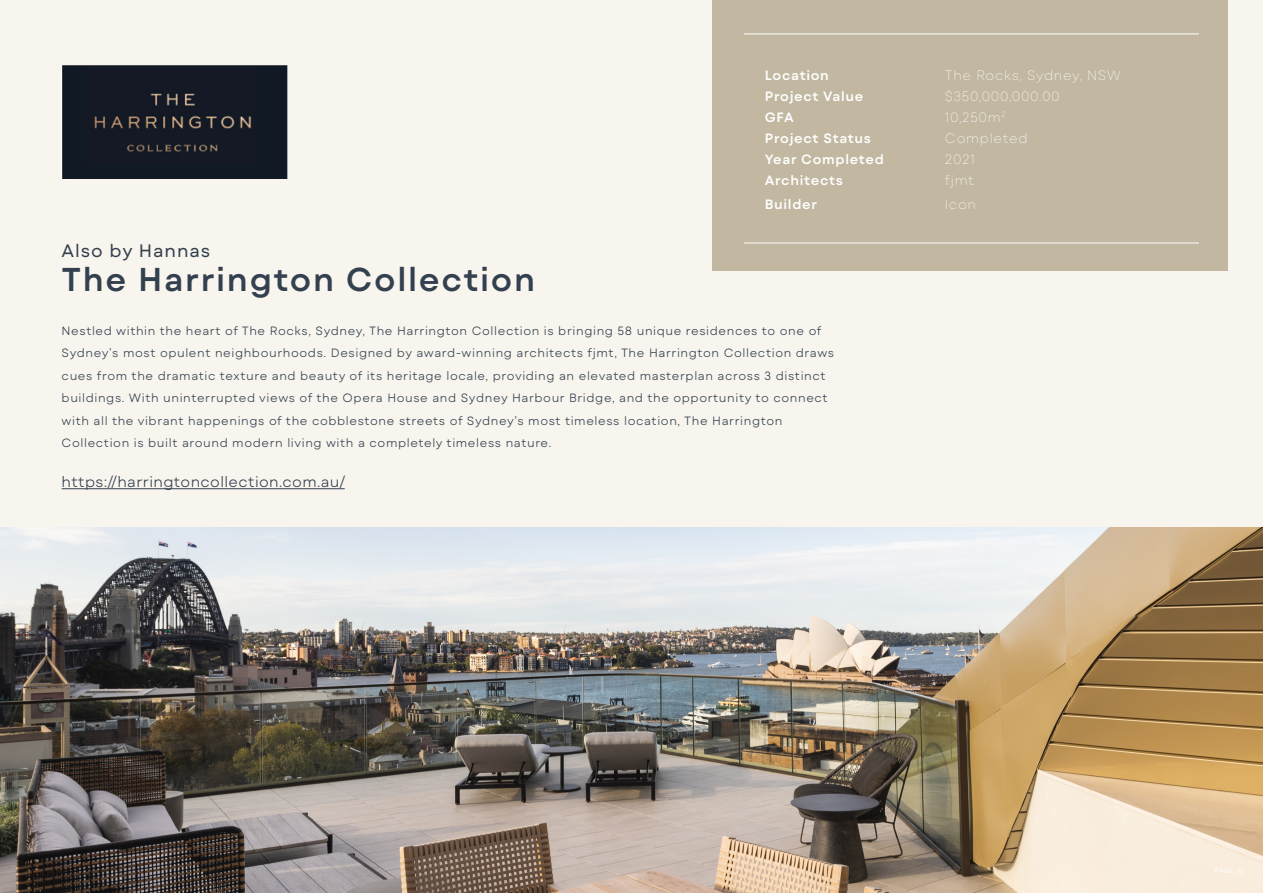
<style>
.page{position:relative;width:1263px;height:893px;background:#f8f5ee}
.page>*{position:absolute;margin:0;border:0;box-sizing:border-box;transform-origin:0 0}
.t1{font:600 33px "Mont Blanc";letter-spacing:.05em;color:#33404f}
.t2{font:18px "Mont Blanc";letter-spacing:.05em;color:#33404f}
.t3{font:300 15px "Mont Blanc";letter-spacing:.025em;color:#33404f}
.t4{font:600 13.5px "Mont Blanc";letter-spacing:.05em;color:#fff}
.t5{font:100 13.5px "Mont Blanc";letter-spacing:.05em;color:#fff}
.t6{font:300 12px/22.5px "Mont Blanc";letter-spacing:.05em;color:#33404f}
</style>
<div class="page">
<div style="left:712px;top:0;width:516px;height:271px;background:#c2b8a1"></div>
<hr style="left:744px;top:34px;width:455px;height:1px;background:#fff">
<hr style="left:744px;top:243px;width:455px;height:1px;background:#fff">
<hr style="left:62px;top:488px;width:283px;height:1px;background:#33404f">
<img style="left:0;top:527px;width:1263px;height:366px">
<img style="left:62px;top:66px;width:225px;height:113px">
<p class="t4" style="left:765px;top:66px;width:66px">Location</p>
<p class="t4" style="left:765px;top:87px;width:100px">Project Value</p>
<p class="t4" style="left:765px;top:108px;width:30px">GFA</p>
<p class="t4" style="left:765px;top:129px;width:108px">Project Status</p>
<p class="t4" style="left:765px;top:150px;width:121px">Year Completed</p>
<p class="t4" style="left:765px;top:171px;width:80px">Architects</p>
<p class="t4" style="left:765px;top:195px;width:54px">Builder</p>
<p class="t2" style="left:62px;top:239px;width:150px">Also by Hannas</p>
<p class="t1" style="left:62px;top:258px;width:475px">The Harrington Collection</p>
<p class="t6" style="left:62px;top:319px;width:774px">Nestled within the heart of The Rocks, Sydney, The Harrington Collection is bringing 58 unique residences to one of Sydney’s most opulent neighbourhoods. Designed by award-winning architects fjmt, The Harrington Collection draws cues from the dramatic texture and beauty of its heritage locale, providing an elevated masterplan across 3 distinct buildings. With uninterrupted views of the Opera House and Sydney Harbour Bridge, and the opportunity to connect with all the vibrant happenings of the cobblestone streets of Sydney’s most timeless location, The Harrington Collection is built around modern living with a completely timeless nature.</p>
<p class="t3" style="left:62px;top:472px;width:285px">https://harringtoncollection.com.au/</p>
<p class="t5" style="left:945px;top:67px;width:177px">The Rocks, Sydney, NSW</p>
<p class="t5" style="left:945px;top:88px;width:116px">$350,000,000.00</p>
<p class="t5" style="left:945px;top:109px;width:62px">10,250m<sup>2</sup></p>
<p class="t5" style="left:945px;top:130px;width:84px">Completed</p>
<p class="t5" style="left:945px;top:151px;width:31px">2021</p>
<p class="t5" style="left:945px;top:172px;width:31px">fjmt</p>
<p class="t5" style="left:945px;top:196px;width:33px">Icon</p>
</div>
